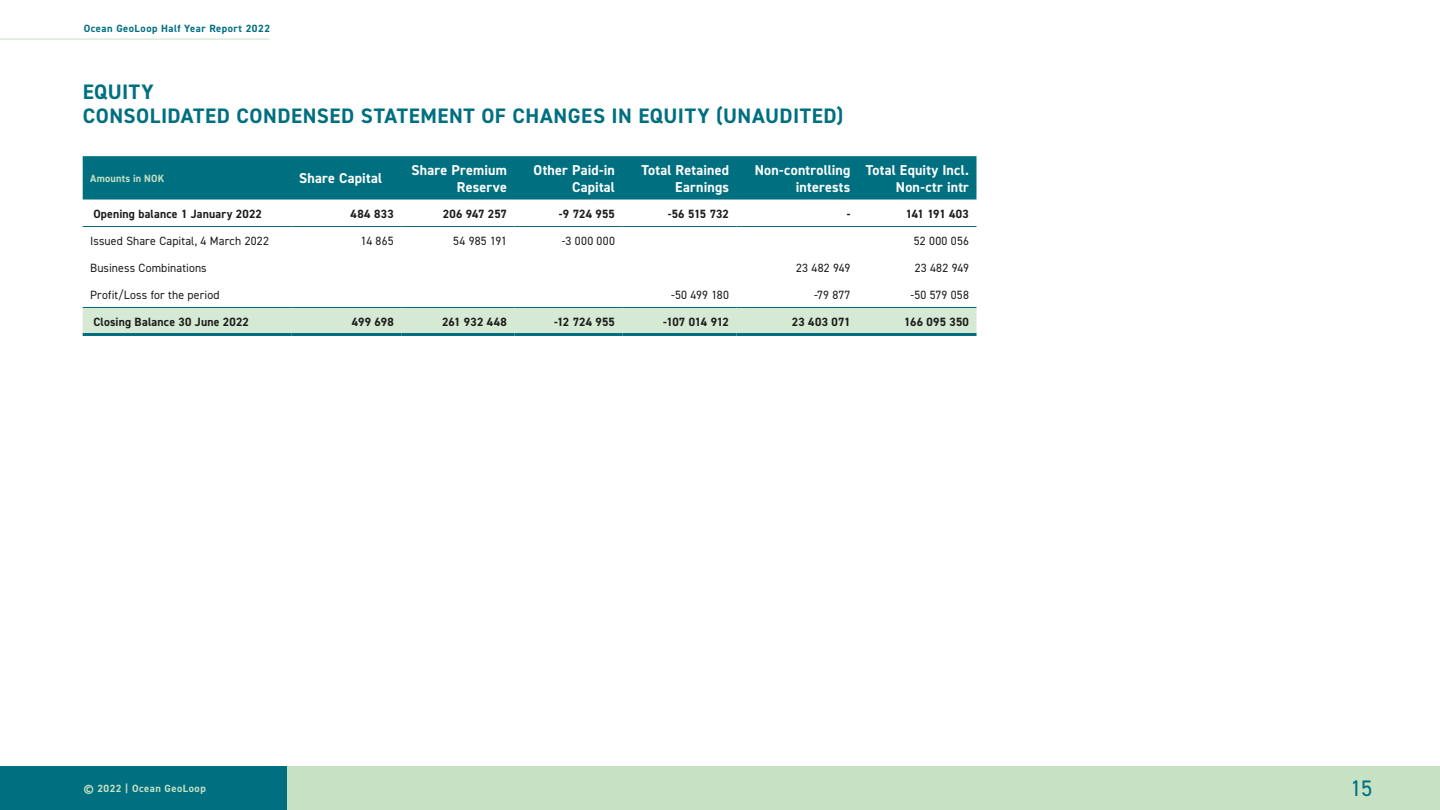
<style>
.page{position:relative;width:1440px;height:810px;background:#fff}
.page>*{position:absolute;margin:0;border:0;box-sizing:border-box;transform-origin:0 0}
.t1{font:22.5px "DIN2014";color:#006f80}
.t2{font:700 21px "DIN2014";letter-spacing:.025em;color:#006f80}
.Regnskap_H2_Høyre{font:700 14.33px/17.2px "DIN2014";letter-spacing:.015em;color:#fff;text-align:right}
.Regnskap_H2{font:700 14.33px "DIN2014";letter-spacing:.015em;color:#fff}
.Regnskap_Brødtekst_h{font:700 12px "DIN2014";letter-spacing:.01em;color:#1d1d1b}
.Regnskap_Brødtekst{font:12px "DIN2014";letter-spacing:.01em;color:#1d1d1b}
.Regnskap_Brødtekst_h-2{font:12px "DIN2014";letter-spacing:.015em;color:#1d1d1b}
.Regnskap_Brødtekst-2{font:700 12px "DIN2014";letter-spacing:.015em;color:#1d1d1b}
.Regnskap_Brødtekst_h-3{font:700 12px "DIN2014";letter-spacing:-.02em;color:#1d1d1b}
.t3{font:700 10.5px "DIN2014";letter-spacing:.045em;color:#006f80}
.Amounts{font:700 10.5px "DIN2014";letter-spacing:.045em;color:#c6e1c4}
.Amounts-2{font:700 10.5px "DIN2014";letter-spacing:.015em;color:#c6e1c4}
</style>
<div class="page">
<div style="left:83px;top:156px;width:893px;height:44px;background:#006f80"></div>
<div style="left:83px;top:308px;width:893px;height:26px;background:#d5e9d4"></div>
<hr style="left:83px;top:333px;width:209px;height:3px;background:#006f80">
<hr style="left:292px;top:333px;width:109px;height:3px;background:#006f80">
<hr style="left:401px;top:333px;width:113px;height:3px;background:#006f80">
<hr style="left:515px;top:333px;width:108px;height:3px;background:#006f80">
<hr style="left:623px;top:333px;width:114px;height:3px;background:#006f80">
<hr style="left:737px;top:333px;width:121px;height:3px;background:#006f80">
<hr style="left:858px;top:333px;width:118px;height:3px;background:#006f80">
<hr style="left:83px;top:307px;width:209px;height:1px;background:#006f80">
<hr style="left:292px;top:307px;width:109px;height:1px;background:#006f80">
<hr style="left:401px;top:307px;width:113px;height:1px;background:#006f80">
<hr style="left:515px;top:307px;width:108px;height:1px;background:#006f80">
<hr style="left:623px;top:307px;width:114px;height:1px;background:#006f80">
<hr style="left:737px;top:307px;width:121px;height:1px;background:#006f80">
<hr style="left:858px;top:307px;width:118px;height:1px;background:#006f80">
<hr style="left:83px;top:226px;width:209px;height:1px;background:#006f80">
<hr style="left:292px;top:226px;width:109px;height:1px;background:#006f80">
<hr style="left:401px;top:226px;width:113px;height:1px;background:#006f80">
<hr style="left:515px;top:226px;width:108px;height:1px;background:#006f80">
<hr style="left:623px;top:226px;width:114px;height:1px;background:#006f80">
<hr style="left:737px;top:226px;width:121px;height:1px;background:#006f80">
<hr style="left:858px;top:226px;width:118px;height:1px;background:#006f80">
<div style="left:0;top:767px;width:1440px;height:43px;background:#c6e1c4"></div>
<div style="left:0;top:767px;width:286px;height:43px;background:#006f80"></div>
<hr style="left:0;top:39px;width:269px;height:1px;background:#c6e1c4">
<p class="t3" style="left:84px;top:21px;width:188px">Ocean GeoLoop Half Year Report 2022</p>
<h3 class="t2" style="left:83px;top:78px;width:73px">EQUITY</h3>
<h3 class="t2" style="left:83px;top:102px;width:762px">CONSOLIDATED CONDENSED STATEMENT OF CHANGES IN EQUITY (UNAUDITED)</h3>
<p class="Amounts-2" style="left:90px;top:171px;width:76px">Amounts in NOK</p>
<p class="Regnskap_H2" style="left:299px;top:169px;width:84px">Share Capital</p>
<p class="Regnskap_H2_Høyre" style="left:412px;top:161px;width:97px">Share Premium<br>Reserve</p>
<p class="Regnskap_H2_Høyre" style="left:534px;top:161px;width:83px">Other Paid-in<br>Capital</p>
<p class="Regnskap_H2_Høyre" style="left:641px;top:161px;width:89px">Total Retained<br>Earnings</p>
<p class="Regnskap_H2_Høyre" style="left:755px;top:161px;width:97px">Non-controlling interests</p>
<p class="Regnskap_H2_Høyre" style="left:866px;top:161px;width:105px">Total Equity Incl.<br>Non-ctr intr</p>
<p class="Regnskap_Brødtekst-2" style="left:93px;top:206px;width:170px">Opening balance 1 January 2022</p>
<p class="Regnskap_Brødtekst_h" style="left:351px;top:206px;width:45px">484 833</p>
<p class="Regnskap_Brødtekst_h" style="left:443px;top:206px;width:66px">206 947 257</p>
<p class="Regnskap_Brødtekst_h" style="left:559px;top:206px;width:57px">-9 724 955</p>
<p class="Regnskap_Brødtekst_h" style="left:668px;top:206px;width:63px">-56 515 732</p>
<p class="Regnskap_Brødtekst_h" style="left:847px;top:206px;width:5px">-</p>
<p class="Regnskap_Brødtekst_h-3" style="left:906px;top:206px;width:65px">141 191 403</p>
<p class="Regnskap_Brødtekst" style="left:90px;top:233px;width:180px">Issued Share Capital, 4 March 2022</p>
<p class="Regnskap_Brødtekst_h-2" style="left:361px;top:233px;width:34px">14 865</p>
<p class="Regnskap_Brødtekst_h-2" style="left:453px;top:233px;width:55px">54 985 191</p>
<p class="Regnskap_Brødtekst_h-2" style="left:562px;top:233px;width:55px">-3 000 000</p>
<p class="Regnskap_Brødtekst_h-2" style="left:914px;top:233px;width:57px">52 000 056</p>
<p class="Regnskap_Brødtekst" style="left:90px;top:260px;width:118px">Business Combinations</p>
<p class="Regnskap_Brødtekst_h-2" style="left:796px;top:260px;width:56px">23 482 949</p>
<p class="Regnskap_Brødtekst_h-2" style="left:915px;top:260px;width:56px">23 482 949</p>
<p class="Regnskap_Brødtekst" style="left:90px;top:287px;width:131px">Profit/Loss for the period</p>
<p class="Regnskap_Brødtekst_h-2" style="left:671px;top:287px;width:59px">-50 499 180</p>
<p class="Regnskap_Brødtekst_h-2" style="left:814px;top:287px;width:38px">-79 877</p>
<p class="Regnskap_Brødtekst_h-2" style="left:910px;top:287px;width:60px">-50 579 058</p>
<p class="Regnskap_Brødtekst-2" style="left:93px;top:314px;width:157px">Closing Balance 30 June 2022</p>
<p class="Regnskap_Brødtekst_h" style="left:352px;top:314px;width:44px">499 698</p>
<p class="Regnskap_Brødtekst_h" style="left:442px;top:314px;width:66px">261 932 448</p>
<p class="Regnskap_Brødtekst_h" style="left:554px;top:314px;width:62px">-12 724 955</p>
<p class="Regnskap_Brødtekst_h-3" style="left:663px;top:314px;width:67px">-107 014 912</p>
<p class="Regnskap_Brødtekst_h" style="left:792px;top:314px;width:60px">23 403 071</p>
<p class="Regnskap_Brødtekst_h" style="left:904px;top:314px;width:66px">166 095 350</p>
<p class="Amounts" style="left:84px;top:782px;width:124px">© 2022 | Ocean GeoLoop</p>
<h1 class="t1" style="left:1351px;top:774px;width:23px">15</h1>
</div>
